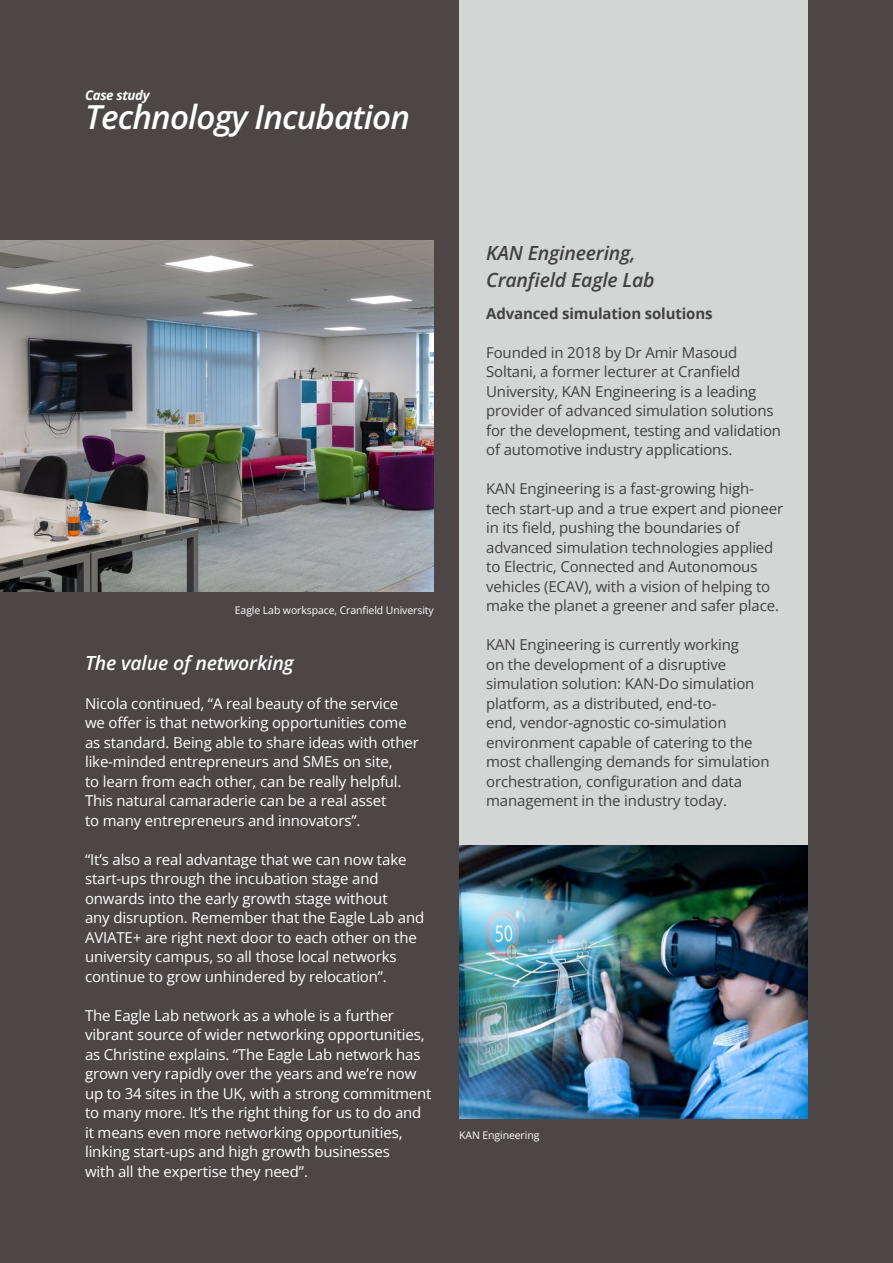
<style>
.page{position:relative;width:893px;height:1263px;background:#4c4647}
.page>*{position:absolute;margin:0;border:0;box-sizing:border-box;transform-origin:0 0}
.t1{font:italic 600 33.15px "Open Sans";letter-spacing:-.025em;color:#fff}
.CB___H2_page_subtitl{font:italic 600 19.5px/27px "Open Sans";letter-spacing:-.01em;color:#414042}
.CB___H2_page_subtitl-2{font:italic 600 19.5px "Open Sans";letter-spacing:-.01em;color:#fff}
.CB___Body_grey{font:15px/19.5px "Open Sans";letter-spacing:-.01em;color:#fff}
.CB___Body_grey-2{font:15px/19.5px "Open Sans";letter-spacing:-.01em;color:#414042}
.CB___H2_page_subtitl-3{font:700 15px "Open Sans";letter-spacing:-.01em;color:#414042}
.t2{font:italic 700 13.2px "Open Sans";letter-spacing:-.025em;color:#fff}
.CB___Footnotes{font:10.5px "Open Sans";letter-spacing:-.01em;color:#fff}
</style>
<div class="page">
<img style="left:0;top:241px;width:434px;height:351px">
<div style="left:459px;top:0;width:349px;height:845px;background:#d4d5d5"></div>
<img style="left:459px;top:845px;width:349px;height:273px">
<p class="t2" style="left:85px;top:86px;width:66px">Case study</p>
<h1 class="t1" style="left:85px;top:94px;width:326px">Technology Incubation</h1>
<p class="CB___Footnotes" style="left:235px;top:603px;width:200px">Eagle Lab workspace, Cranfield University</p>
<p class="CB___H2_page_subtitl-2" style="left:85px;top:649px;width:210px">The value of networking</p>
<p class="CB___Body_grey" style="left:85px;top:693px;width:335px">Nicola continued, “A real beauty of the service we offer is that networking opportunities come as standard. Being able to share ideas with other like-minded entrepreneurs and SMEs on site,<br>to learn from each other, can be really helpful.<br>This natural camaraderie can be a real asset<br>to many entrepreneurs and innovators”.</p>
<p class="CB___Body_grey" style="left:85px;top:849px;width:341px">“It’s also a real advantage that we can now take start-ups through the incubation stage and onwards into the early growth stage without<br>any disruption. Remember that the Eagle Lab and AVIATE+ are right next door to each other on the university campus, so all those local networks continue to grow unhindered by relocation”.</p>
<p class="CB___Body_grey" style="left:85px;top:1005px;width:348px">The Eagle Lab network as a whole is a further vibrant source of wider networking opportunities, as Christine explains. “The Eagle Lab network has grown very rapidly over the years and we’re now up to 34 sites in the UK, with a strong commitment to many more. It’s the right thing for us to do and it means even more networking opportunities, linking start-ups and high growth businesses<br>with all the expertise they need”.</p>
<p class="CB___H2_page_subtitl" style="left:486px;top:239px;width:170px">KAN Engineering,<br>Cranfield Eagle Lab</p>
<p class="CB___H2_page_subtitl-3" style="left:486px;top:303px;width:228px">Advanced simulation solutions</p>
<p class="CB___Body_grey-2" style="left:486px;top:342px;width:296px">Founded in 2018 by Dr Amir Masoud Soltani, a former lecturer at Cranfield University, KAN Engineering is a leading provider of advanced simulation solutions for the development, testing and validation of automotive industry applications.</p>
<p class="CB___Body_grey-2" style="left:486px;top:479px;width:299px">KAN Engineering is a fast-growing high&shy;tech start-up and a true expert and pioneer in its field, pushing the boundaries of advanced simulation technologies applied to Electric, Connected and Autonomous vehicles (ECAV), with a vision of helping to make the planet a greener and safer place.</p>
<p class="CB___Body_grey-2" style="left:486px;top:635px;width:285px">KAN Engineering is currently working<br>on the development of a disruptive simulation solution: KAN-Do simulation platform, as a distributed, end-to-<br>end, vendor-agnostic co-simulation environment capable of catering to the most challenging demands for simulation orchestration, configuration and data management in the industry today.</p>
<p class="CB___Footnotes" style="left:459px;top:1128px;width:82px">KAN Engineering</p>
</div>
